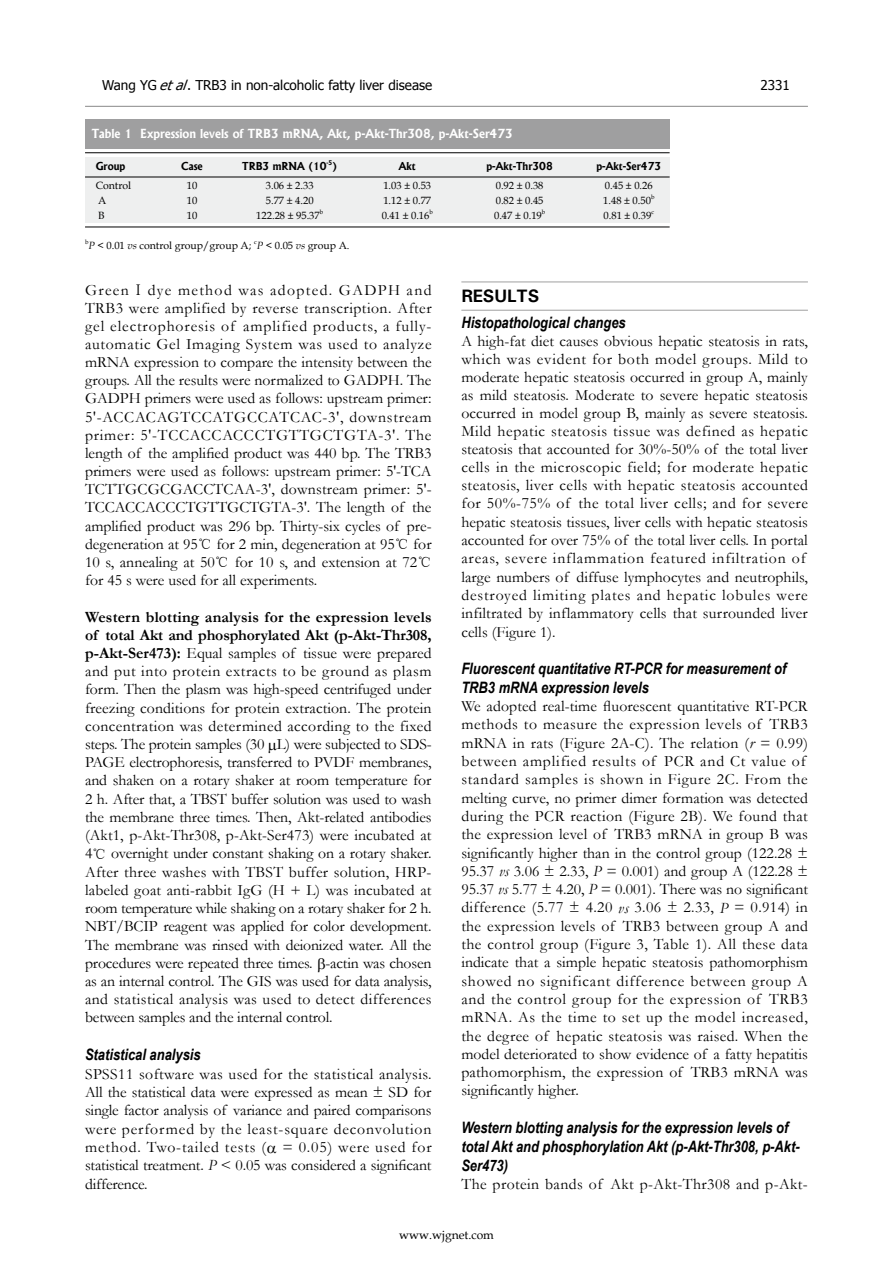
<style>
.page{position:relative;width:893px;height:1263px;background:#fff}
.page>*{position:absolute;margin:0;border:0;box-sizing:border-box;transform-origin:0 0}
.t1{font:700 18px "Univers";letter-spacing:-.01em;color:#000}
.t2{font:15.75px/18.1px "Garamond";letter-spacing:.01em;color:#000;text-align:justify}
.t3{font:italic 700 15.75px/18.8px "Arial Narrow";color:#000}
.t4{font:13.5px "Tahoma";color:#000}
.t5{font:700 12px "Albertus";color:#fff}
.t6{font:12px "Book Antiqua";color:#000}
.t7{font:10.5px "Book Antiqua";color:#000}
.t8{font:700 10.5px "Albertus";color:#000}
.t9{font:6.15px "Book Antiqua";color:#000}
.t10{font:700 6.15px "Albertus";color:#000}
.s1{font-style:italic}
.s2{font-family:"Koz Min Pro";font-size:14.25px}
.s3{font-family:"Sim Sun";font-size:14.25px}
.s4{font-weight:700}
</style>
<div class="page">
<hr style="left:85px;top:106px;width:723px;height:1px;background:#898989">
<div style="left:85px;top:119px;width:585px;height:29px;background:#9f9fa0"></div>
<div style="left:85px;top:157px;width:585px;height:66px;background:#eeefef"></div>
<hr style="left:85px;top:152px;width:585px;height:1px;background:#000">
<hr style="left:85px;top:177px;width:585px;height:1px;background:#000">
<hr style="left:85px;top:227px;width:585px;height:1px;background:#000">
<hr style="left:461px;top:282px;width:347px;height:1px;background:#9f9fa0">
<hr style="left:461px;top:310px;width:347px;height:1px;background:#9f9fa0">
<p class="t4" style="left:102px;top:76px;width:332px">Wang YG <span class="s1">etal</span>. TRB3 in non-alcoholic fatty liver disease</p>
<p class="t4" style="left:760px;top:76px;width:31px">2331</p>
<p class="t5" style="left:92px;top:126px;width:422px">Table 1 Expression levels of TRB3 mRNA, Akt, p-Akt-Thr308, p-Akt-Ser473</p>
<p class="t8" style="left:96px;top:160px;width:31px">Group</p>
<p class="t8" style="left:181px;top:160px;width:23px">Case</p>
<p class="t8" style="left:242px;top:160px;width:86px">TRB3 mRNA (10</p>
<p class="t10" style="left:327px;top:159px;width:7px">-5</p>
<p class="t8" style="left:333px;top:160px;width:6px">)</p>
<p class="t8" style="left:399px;top:160px;width:19px">Akt</p>
<p class="t8" style="left:486px;top:160px;width:68px">p-Akt-Thr308</p>
<p class="t8" style="left:596px;top:160px;width:66px">p-Akt-Ser473</p>
<p class="t7" style="left:96px;top:178px;width:37px">Control</p>
<p class="t7" style="left:187px;top:178px;width:12px">10</p>
<p class="t7" style="left:266px;top:178px;width:49px">3.06 ± 2.33</p>
<p class="t7" style="left:383px;top:178px;width:49px">1.03 ± 0.53</p>
<p class="t7" style="left:496px;top:178px;width:49px">0.92 ± 0.38</p>
<p class="t7" style="left:605px;top:178px;width:49px">0.45 ± 0.26</p>
<p class="t7" style="left:98px;top:193px;width:10px">A</p>
<p class="t7" style="left:187px;top:193px;width:12px">10</p>
<p class="t7" style="left:266px;top:193px;width:49px">5.77 ± 4.20</p>
<p class="t7" style="left:383px;top:193px;width:49px">1.12 ± 0.77</p>
<p class="t7" style="left:496px;top:193px;width:49px">0.82 ± 0.45</p>
<p class="t7" style="left:603px;top:193px;width:49px">1.48 ± 0.50</p>
<p class="t9" style="left:651px;top:193px;width:5px">b</p>
<p class="t9" style="left:320px;top:207px;width:5px">b</p>
<p class="t7" style="left:382px;top:208px;width:49px">0.41 ± 0.16</p>
<p class="t9" style="left:429px;top:207px;width:5px">b</p>
<p class="t7" style="left:98px;top:208px;width:8px">B</p>
<p class="t7" style="left:187px;top:208px;width:12px">10</p>
<p class="t7" style="left:256px;top:208px;width:65px">122.28 ± 95.37</p>
<p class="t9" style="left:542px;top:207px;width:5px">b</p>
<p class="t7" style="left:494px;top:208px;width:49px">0.47 ± 0.19</p>
<p class="t7" style="left:604px;top:208px;width:49px">0.81 ± 0.39</p>
<p class="t9" style="left:651px;top:207px;width:4px">c</p>
<p class="t9" style="left:85px;top:237px;width:5px">b</p>
<p class="t7" style="left:88px;top:238px;width:164px"><span class="s1">P</span> &lt; 0.01 <span class="s1">vs</span> control group/group A;</p>
<p class="t9" style="left:254px;top:237px;width:4px">c</p>
<p class="t7" style="left:257px;top:238px;width:94px"><span class="s1">P</span> &lt; 0.05 <span class="s1">vs</span> group A.</p>
<p class="t2" style="left:85px;top:280px;width:348px">Green<span class="s2">Ⅰ</span>dye method was adopted. GADPH and TRB3 were amplified by reverse transcription. After gel electrophoresis of amplified products, a fully&shy;automatic Gel Imaging System was used to analyze mRNA expression to compare the intensity between the groups. All the results were normalized to GADPH. The GADPH primers were used as follows: upstream primer:<br>5'-ACCACAGTCCATGCCATCAC-3', downstream primer: 5'-TCCACCACCCTGTTGCTGTA-3'. The length of the amplified product was 440 bp. The TRB3 primers were used as follows: upstream primer: 5'-TCA TCTTGCGCGACCTCAA-3', downstream primer: 5'- TCCACCACCCTGTTGCTGTA-3'. The length of the amplified product was 296 bp. Thirty-six cycles of pre&shy;degeneration at 95<span class="s3">℃</span> for 2 min, degeneration at 95<span class="s3">℃</span> for 10 s, annealing at 50<span class="s3">℃</span> for 10 s, and extension at 72<span class="s3">℃ </span>for 45 s were used for all experiments.</p>
<p class="t2" style="left:85px;top:607px;width:348px"><span class="s4">Western blotting analysis for the expression levels of total Akt and phosphorylated Akt (p-Akt-Thr308, p-Akt-Ser473):</span> Equal samples of tissue were prepared and put into protein extracts to be ground as plasm form. Then the plasm was high-speed centrifuged under freezing conditions for protein extraction. The protein concentration was determined according to the fixed steps. The protein samples (30 L) were subjected to SDS-PAGE electrophoresis, transferred to PVDF membranes, and shaken on a rotary shaker at room temperature for 2 h. After that, a TBST buffer solution was used to wash the membrane three times. Then, Akt-related antibodies (Akt1, p-Akt-Thr308, p-Akt-Ser473) were incubated at 4<span class="s3">℃</span> overnight under constant shaking on a rotary shaker.<br>After three washes with TBST buffer solution, HRP&shy;labeled goat anti-rabbit IgG (H + L) was incubated at room temperature while shaking on a rotary shaker for 2 h.<br>NBT/BCIP reagent was applied for color development.<br>The membrane was rinsed with deionized water. All the procedures were repeated three times. -actin was chosen as an internal control. The GIS was used for data analysis, and statistical analysis was used to detect differences between samples and the internal control.</p>
<p class="t3" style="left:85px;top:1045px;width:117px">Statistical analysis</p>
<p class="t2" style="left:85px;top:1064px;width:348px">SPSS11 software was used for the statistical analysis.<br>All the statistical data were expressed as mean ± SD for single factor analysis of variance and paired comparisons were performed by the least-square deconvolution method. Two-tailed tests ( = 0.05) were used for statistical treatment. <span class="s1">P</span> &lt; 0.05 was considered a significant difference.</p>
<p class="t1" style="left:461px;top:285px;width:79px">RESULTS</p>
<p class="t3" style="left:461px;top:312px;width:166px">Histopathological changes</p>
<p class="t2" style="left:461px;top:331px;width:348px;text-align:left">A high-fat diet causes obvious hepatic steatosis in rats, which was evident for both model groups. Mild to moderate hepatic steatosis occurred in group A, mainly as mild steatosis. Moderate to severe hepatic steatosis occurred in model group B, mainly as severe steatosis.<br>Mild hepatic steatosis tissue was defined as hepatic steatosis that accounted for 30%-50% of the total liver cells in the microscopic field; for moderate hepatic steatosis, liver cells with hepatic steatosis accounted for 50%-75% of the total liver cells; and for severe hepatic steatosis tissues, liver cells with hepatic steatosis accounted for over 75% of the total liver cells. In portal areas, severe inflammation featured infiltration of large numbers of diffuse lymphocytes and neutrophils, destroyed limiting plates and hepatic lobules were infiltrated by inflammatory cells that surrounded liver cells (Figure 1).</p>
<p class="t3" style="left:461px;top:659px;width:326px">Fluorescent quantitative RT-PCR for measurement of<br>TRB3 mRNA expression levels</p>
<p class="t2" style="left:461px;top:697px;width:348px;text-align:left">We adopted real-time fluorescent quantitative RT-PCR methods to measure the expression levels of TRB3 mRNA in rats (Figure 2A-C). The relation (<span class="s1">r</span> = 0.99) between amplified results of PCR and Ct value of standard samples is shown in Figure 2C. From the melting curve, no primer dimer formation was detected during the PCR reaction (Figure 2B). We found that the expression level of TRB3 mRNA in group B was significantly higher than in the control group (122.28 ± 95.37 <span class="s1">vs</span> 3.06 ± 2.33, <span class="s1">P</span> = 0.001) and group A (122.28 ± 95.37 <span class="s1">vs</span> 5.77 ± 4.20, <span class="s1">P</span> = 0.001). There was no significant difference (5.77 ± 4.20 <span class="s1">vs</span> 3.06 ± 2.33, <span class="s1">P</span> = 0.914) in the expression levels of TRB3 between group A and the control group (Figure 3, Table 1). All these data indicate that a simple hepatic steatosis pathomorphism showed no significant difference between group A and the control group for the expression of TRB3 mRNA. As the time to set up the model increased, the degree of hepatic steatosis was raised. When the model deteriorated to show evidence of a fatty hepatitis pathomorphism, the expression of TRB3 mRNA was significantly higher.</p>
<p class="t3" style="left:461px;top:1117px;width:340px">Western blotting analysis for the expression levels of total Akt and phosphorylation Akt (p-Akt-Thr308, p-Akt-<br>Ser473)</p>
<p class="t2" style="left:461px;top:1174px;width:348px">The protein bands of Akt p-Akt-Thr308 and p-Akt-</p>
<p class="t6" style="left:399px;top:1226px;width:96px">www.wjgnet.com</p>
</div>
